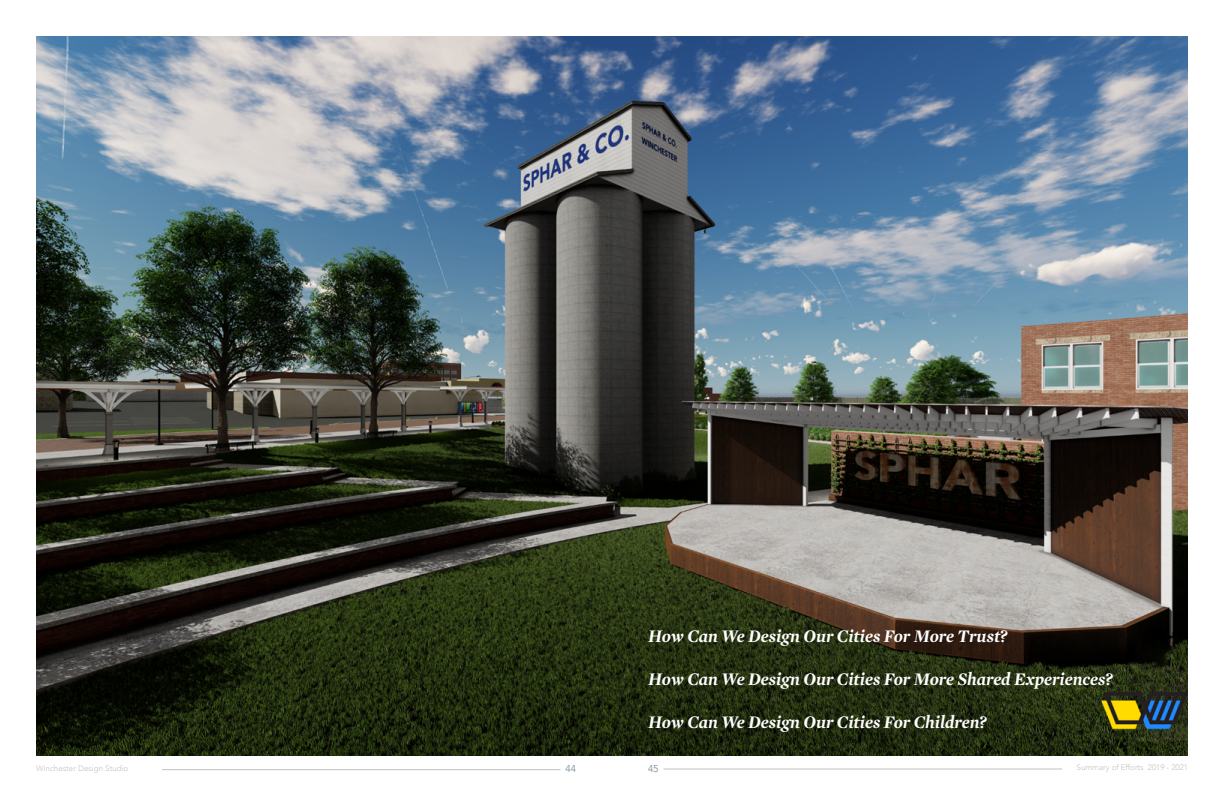
<style>
.page{position:relative;width:1224px;height:792px;background:#fff}
.page>*{position:absolute;margin:0;border:0;box-sizing:border-box;transform-origin:0 0}
.t1{font:italic 700 18px "Mercury Display";color:#fff}
.t2{font:300 10px "Avenir";color:#738592}
.t3{font:300 8px "Avenir";color:#c2c2c2}
</style>
<div class="page">
<hr style="left:663px;top:769px;width:399px;height:1px;background:#c2c2c2">
<hr style="left:162px;top:769px;width:399px;height:1px;background:#c2c2c2">
<img style="left:36px;top:36px;width:1152px;height:720px">
<p class="t1" style="left:648px;top:623px;width:361px">How Can We Design Our Cities For More Trust?</p>
<p class="t1" style="left:648px;top:666px;width:466px">How Can We Design Our Cities For More Shared Experiences?</p>
<p class="t1" style="left:648px;top:709px;width:340px">How Can We Design Our Cities For Children?</p>
<p class="t3" style="left:36px;top:763px;width:94px">Winchester Design Studio</p>
<p class="t2" style="left:566px;top:763px;width:12px">44</p>
<p class="t2" style="left:648px;top:763px;width:12px">45</p>
<p class="t3" style="left:1077px;top:762px;width:113px">Summary of Efforts 2019 - 2021</p>
</div>
